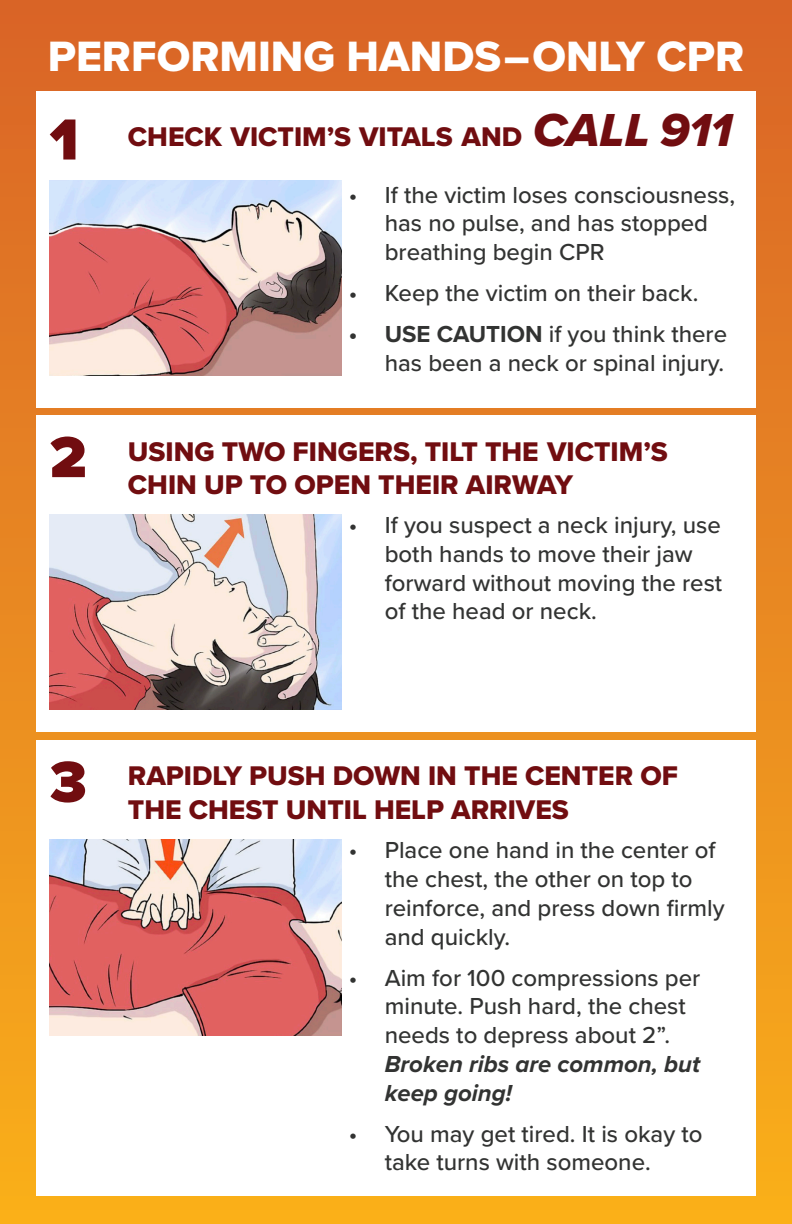
<style>
.page{position:relative;width:792px;height:1224px;background:#fff}
.page>*{position:absolute;margin:0;border:0;box-sizing:border-box;transform-origin:0 0}
.t1{font:900 60px "Proxima Nova";color:#710d10}
.t2{font:44px "Proxima Nova Extrabld";color:#fff}
.t3{font:28px "Proxima Nova Extrabld";color:#710d10}
.t4{font:500 24px/28.8px "Proxima Nova";color:#323332}
.s1{font-family:"Proxima Nova Extrabld It";font-size:48px}
.s2{font-weight:700}
.s3{font-weight:700;font-style:italic}
</style>
<div class="page">
<div style="left:0;top:0;width:792px;height:1224px;background:linear-gradient(to bottom,#d96428,#faaf1a)"></div>
<div style="left:36px;top:91px;width:720px;height:317px;background:#fff"></div>
<img style="left:50px;top:180px;width:292px;height:196px">
<div style="left:36px;top:415px;width:720px;height:317px;background:#fff"></div>
<img style="left:50px;top:514px;width:292px;height:196px">
<div style="left:36px;top:740px;width:720px;height:455px;background:#fff"></div>
<img style="left:50px;top:840px;width:292px;height:195px">
<p class="t2" style="left:48px;top:23px;width:698px">PERFORMING HANDS–ONLY CPR</p>
<p class="t1" style="left:50px;top:95px;width:30px">1</p>
<p class="t3" style="left:128px;top:116px;width:606px">CHECK VICTIM’S VITALS AND <span class="s1">CALL 911</span></p>
<p class="t1" style="left:50px;top:412px;width:38px">2</p>
<p class="t4" style="left:385px;top:179px;width:352px;text-indent:-36px">• If the victim loses consciousness, has no pulse, and has stopped breathing begin CPR</p>
<p class="t4" style="left:349px;top:278px;width:351px">• Keep the victim on their back.</p>
<p class="t4" style="left:349px;top:318px;width:380px;text-align:right"><span class="s2">• USE CAUTION</span> if you think there has been a neck or spinal injury.</p>
<p class="t3" style="left:128px;top:430px;width:541px">USING TWO FINGERS, TILT THE VICTIM’S</p>
<p class="t3" style="left:128px;top:464px;width:447px">CHIN UP TO OPEN THEIR AIRWAY</p>
<p class="t4" style="left:385px;top:510px;width:339px;text-indent:-36px">• If you suspect a neck injury, use both hands to move their jaw forward without moving the rest of the head or neck.</p>
<p class="t1" style="left:50px;top:737px;width:39px">3</p>
<p class="t3" style="left:128px;top:755px;width:552px">RAPIDLY PUSH DOWN IN THE CENTER OF</p>
<p class="t3" style="left:128px;top:789px;width:442px">THE CHEST UNTIL HELP ARRIVES</p>
<p class="t4" style="left:385px;top:835px;width:341px;text-indent:-36px">• Place one hand in the center of the chest, the other on top to reinforce, and press down firmly and quickly.</p>
<p class="t4" style="left:385px;top:962px;width:317px;text-indent:-36px">• Aim for 100 compressions per minute. Push hard, the chest needs to depress about 2”.<br><span class="s3">Broken ribs are common, but keep going!</span></p>
<p class="t4" style="left:385px;top:1118px;width:319px;text-indent:-36px">• You may get tired. It is okay to take turns with someone.</p>
</div>
